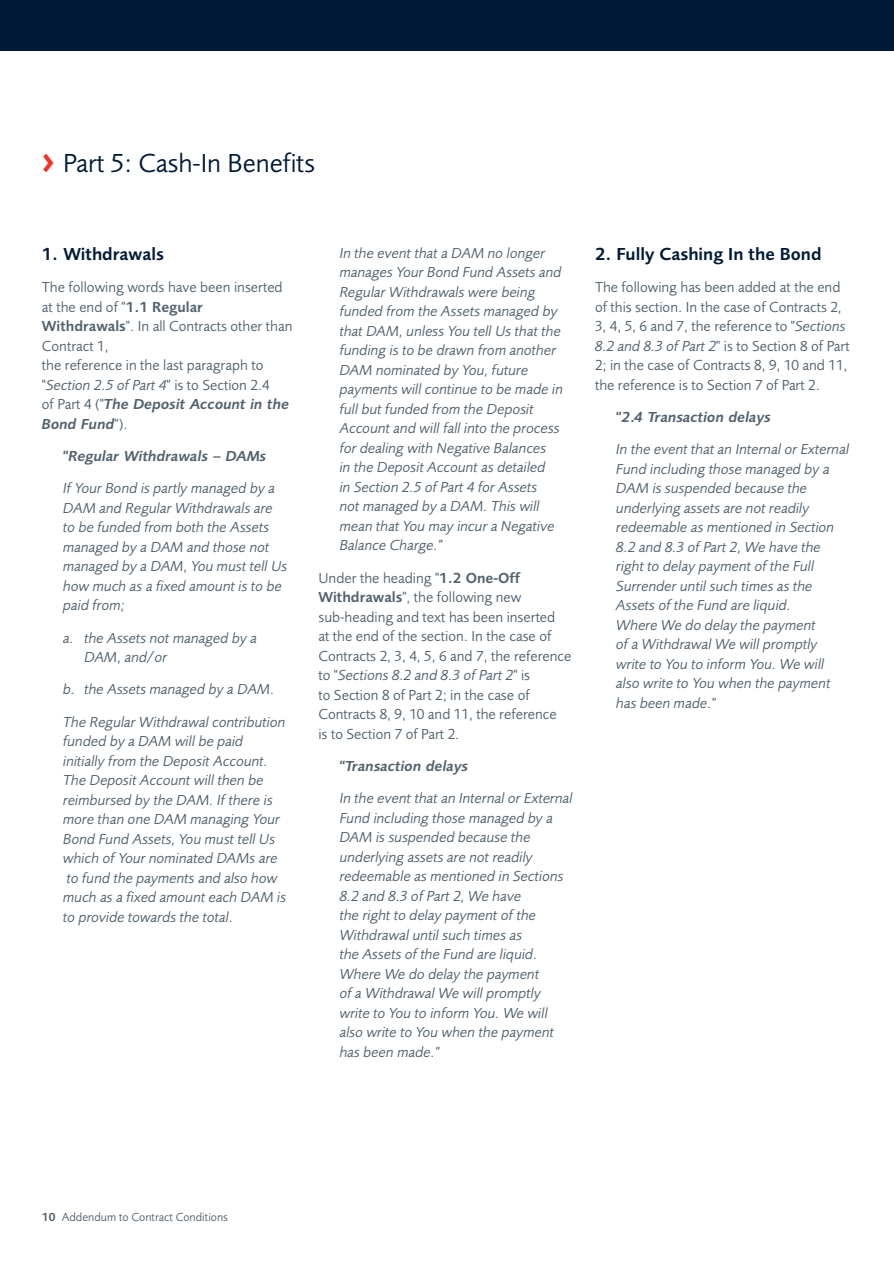
<style>
.page{position:relative;width:894px;height:1264px;background:#fff}
.page>*{position:absolute;margin:0;border:0;box-sizing:border-box;transform-origin:0 0}
.t1{font:27px "Pru Sans";color:#001a37}
.t2{font:600 18px "Pru Sans";color:#001a37}
.t3{font:italic 15px/19.5px "Pru Sans";color:#52626f}
.t4{font:15px/19.5px "Pru Sans";color:#52626f}
.t5{font:italic 600 15px "Pru Sans";color:#52626f}
.t6{font:12px "Pru Sans";color:#52626f}
.s1{font-family:"Meta";font-weight:700;font-size:30px;color:#ee3529}
.s2{font-weight:600}
.s3{font-style:italic}
.s4{font-weight:600;font-style:italic}
</style>
<div class="page">
<hr style="left:892px;top:0;width:1px;height:50px;background:#001a37">
<div style="left:0;top:0;width:892px;height:50px;background:#001a37"></div>
<h1 class="t1" style="left:42px;top:153px;width:274px"><span class="s1">&gt;</span> Part 5: Cash-In Benefits</h1>
<p class="t2" style="left:42px;top:247px;width:124px">1. Withdrawals</p>
<p class="t4" style="left:42px;top:279px;width:252px">The following words have been inserted at the end of "<span class="s2">1.1 Regular<br>Withdrawals</span>". In all Contracts other than<br>Contract 1,<br>the reference in the last paragraph to "<span class="s3">Section 2.5 of Part 4</span>" is to Section 2.4<br>of Part 4 ("<span class="s4">The Deposit Account in the<br>Bond Fund</span>").</p>
<p class="t5" style="left:63px;top:450px;width:205px">"Regular Withdrawals – DAMs</p>
<p class="t3" style="left:63px;top:480px;width:226px">If Your Bond is partly managed by a<br>DAM and Regular Withdrawals are to be funded from both the Assets managed by a DAM and those not managed by a DAM, You must tell Us how much as a fixed amount is to be paid from;</p>
<p class="t3" style="left:84px;top:629px;width:174px;text-indent:-21px">a. the Assets not managed by a<br>DAM, and/or</p>
<p class="t3" style="left:63px;top:674px;width:224px;line-height:32.2px">b. the Assets managed by a DAM.<br>The Regular Withdrawal contribution</p>
<p class="t3" style="left:63px;top:732px;width:225px">funded by a DAM will be paid initially from the Deposit Account.<br>The Deposit Account will then be reimbursed by the DAM. If there is more than one DAM managing Your<br>Bond Fund Assets, You must tell Us which of Your nominated DAMs are to fund the payments and also how much as a fixed amount each DAM is to provide towards the total.</p>
<p class="t3" style="left:340px;top:244px;width:225px">In the event that a DAM no longer manages Your Bond Fund Assets and<br>Regular Withdrawals were being funded from the Assets managed by that DAM, unless You tell Us that the funding is to be drawn from another<br>DAM nominated by You, future payments will continue to be made in full but funded from the Deposit<br>Account and will fall into the process for dealing with Negative Balances<br>in the Deposit Account as detailed<br>in Section 2.5 of Part 4 for Assets<br>not managed by a DAM. This will mean that You may incur a Negative<br>Balance Charge."</p>
<p class="t4" style="left:318px;top:569px;width:254px">Under the heading "<span class="s2">1.2 One-Off Withdrawals</span>", the following new sub-heading and text has been inserted<br>at the end of the section. In the case of Contracts 2, 3, 4, 5, 6 and 7, the reference to "<span class="s3">Sections 8.2 and 8.3 of Part 2</span>" is<br>to Section 8 of Part 2; in the case of Contracts 8, 9, 10 and 11, the reference<br>is to Section 7 of Part 2.</p>
<p class="t5" style="left:340px;top:760px;width:130px">"Transaction delays</p>
<p class="t3" style="left:340px;top:789px;width:234px">In the event that an Internal or External<br>Fund including those managed by a<br>DAM is suspended because the underlying assets are not readily redeemable as mentioned in Sections<br>8.2 and 8.3 of Part 2, We have<br>the right to delay payment of the<br>Withdrawal until such times as<br>the Assets of the Fund are liquid.<br>Where We do delay the payment<br>of a Withdrawal We will promptly write to You to inform You. We will also write to You when the payment has been made."</p>
<p class="t2" style="left:595px;top:247px;width:228px">2. Fully Cashing In the Bond</p>
<p class="t4" style="left:595px;top:279px;width:256px">The following has been added at the end of this section. In the case of Contracts 2, 3, 4, 5, 6 and 7, the reference to "<span class="s3">Sections 8.2 and 8.3 of Part 2</span>" is to Section 8 of Part 2; in the case of Contracts 8, 9, 10 and 11, the reference is to Section 7 of Part 2.</p>
<p class="t5" style="left:616px;top:411px;width:156px">"2.4 Transaction delays</p>
<p class="t3" style="left:616px;top:441px;width:234px">In the event that an Internal or External<br>Fund including those managed by a<br>DAM is suspended because the underlying assets are not readily redeemable as mentioned in Section<br>8.2 and 8.3 of Part 2, We have the right to delay payment of the Full<br>Surrender until such times as the<br>Assets of the Fund are liquid.<br>Where We do delay the payment<br>of a Withdrawal We will promptly write to You to inform You. We will also write to You when the payment has been made."</p>
<p class="t6" style="left:42px;top:1212px;width:187px"><span class="s2">10</span> Addendum to Contract Conditions</p>
</div>
